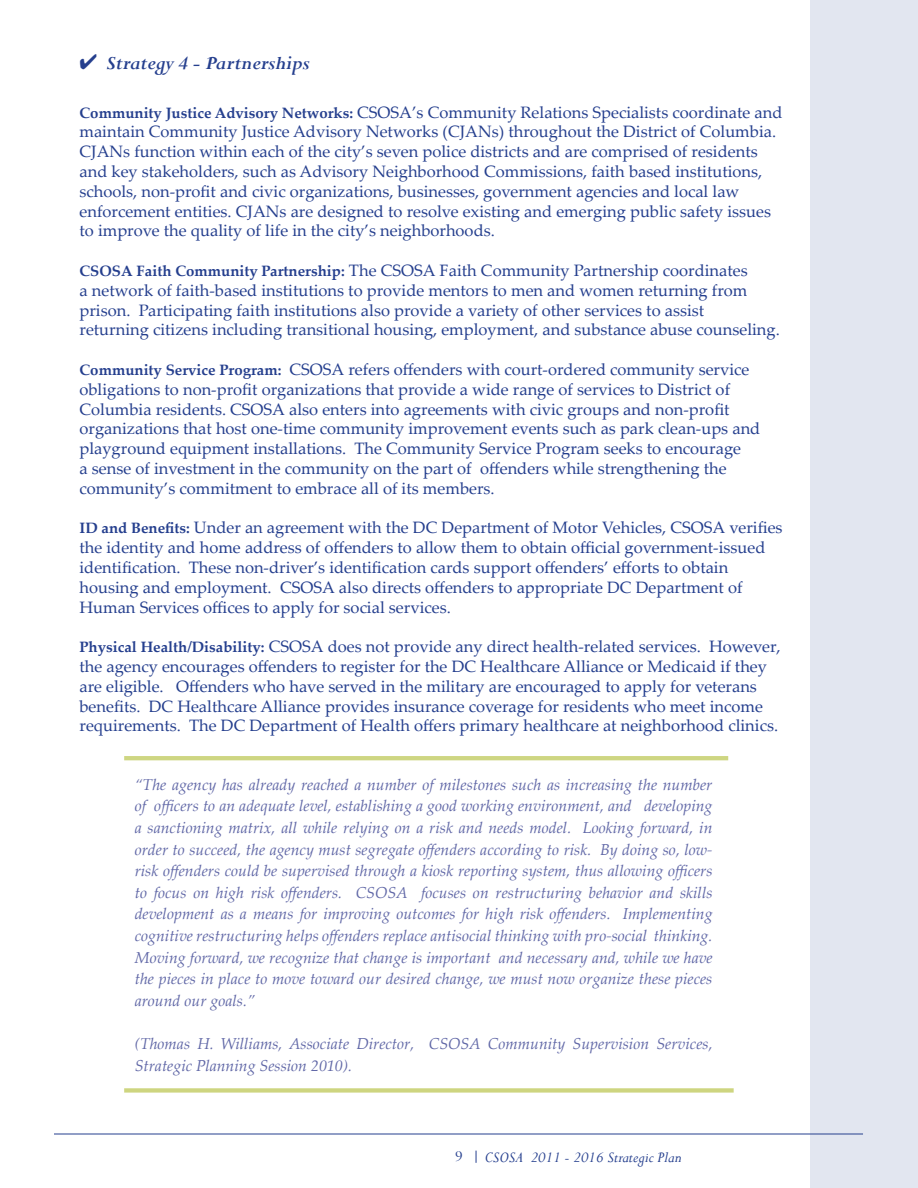
<style>
.page{position:relative;width:918px;height:1188px;background:#fff}
.page>*{position:absolute;margin:0;border:0;box-sizing:border-box;transform-origin:0 0}
.Sub_Headings{font:italic 700 21px "Perpetua";color:#253f8e}
.body{font:16.5px/19.8px "Palatino Linotype";color:#253f8e}
.t1{font:italic 16.5px "Perpetua";color:#253f8e}
.t2{font:16.5px "Perpetua";color:#253f8e}
.Sub_Headings-2{font:italic 15.9px/21.6px "Palatino Linotype";color:#6168a7;text-align:justify}
.s1{font-weight:700;font-size:15px}
</style>
<div class="page">
<div style="left:810px;top:0;width:108px;height:1188px;background:#e2e6f0"></div>
<hr style="left:54px;top:1134px;width:809px;height:1px;background:#253f8e">
<svg style="left:476px;top:1151px;width:1px;height:12px"></svg>
<hr style="left:124px;top:756px;width:604px;height:4px;background:#ced682">
<div style="left:124px;top:1088px;width:610px;height:5px;background:#ced580"></div>
<p class="Sub_Headings" style="left:80px;top:50px;width:232px">✔ Strategy 4 - Partnerships</p>
<p class="body" style="left:80px;top:102px;width:704px"><span class="s1">Community Justice Advisory Networks:</span> CSOSA’s Community Relations Specialists coordinate and maintain Community Justice Advisory Networks (CJANs) throughout the District of Columbia.<br>CJANs function within each of the city’s seven police districts and are comprised of residents and key stakeholders, such as Advisory Neighborhood Commissions, faith based institutions, schools, non-profit and civic organizations, businesses, government agencies and local law enforcement entities. CJANs are designed to resolve existing and emerging public safety issues to improve the quality of life in the city’s neighborhoods.</p>
<p class="body" style="left:80px;top:260px;width:670px;text-align:justify"><span class="s1">CSOSA Faith Community Partnership:</span> The CSOSA Faith Community Partnership coordinates a network of faith-based institutions to provide mentors to men and women returning from prison. Participating faith institutions also provide a variety of other services to assist</p>
<p class="body" style="left:80px;top:319px;width:702px">returning citizens including transitional housing, employment, and substance abuse counseling.</p>
<p class="body" style="left:80px;top:359px;width:682px"><span class="s1">Community Service Program:</span> CSOSA refers offenders with court-ordered community service obligations to non-profit organizations that provide a wide range of services to District of Columbia residents. CSOSA also enters into agreements with civic groups and non-profit organizations that host one-time community improvement events such as park clean-ups and playground equipment installations. The Community Service Program seeks to encourage<br>a sense of investment in the community on the part of offenders while strengthening the community’s commitment to embrace all of its members.</p>
<p class="body" style="left:80px;top:517px;width:705px"><span class="s1">ID and Benefits:</span> Under an agreement with the DC Department of Motor Vehicles, CSOSA verifies the identity and home address of offenders to allow them to obtain official government-issued identification. These non-driver’s identification cards support offenders’ efforts to obtain housing and employment. CSOSA also directs offenders to appropriate DC Department of Human Services offices to apply for social services.</p>
<p class="body" style="left:80px;top:636px;width:703px"><span class="s1">Physical Health/Disability:</span> CSOSA does not provide any direct health-related services. However, the agency encourages offenders to register for the DC Healthcare Alliance or Medicaid if they are eligible. Offenders who have served in the military are encouraged to apply for veterans benefits. DC Healthcare Alliance provides insurance coverage for residents who meet income requirements. The DC Department of Health offers primary healthcare at neighborhood clinics.</p>
<p class="Sub_Headings-2" style="left:135px;top:773px;width:579px">“The agency has already reached a number of milestones such as increasing the number of officers to an adequate level, establishing a good working environment, and developing a sanctioning matrix, all while relying on a risk and needs model. Looking forward, in order to succeed, the agency must segregate offenders according to risk. By doing so, low&shy;risk offenders could be supervised through a kiosk reporting system, thus allowing officers to focus on high risk offenders. CSOSA focuses on restructuring behavior and skills development as a means for improving outcomes for high risk offenders. Implementing cognitive restructuring helps offenders replace antisocial thinking with pro-social thinking.<br>Moving forward, we recognize that change is important and necessary and, while we have the pieces in place to move toward our desired change, we must now organize these pieces around our goals.”</p>
<p class="Sub_Headings-2" style="left:135px;top:1032px;width:579px">(Thomas H. Williams, Associate Director, CSOSA Community Supervision Services,<br>Strategic Planning Session 2010).</p>
<p class="t2" style="left:455px;top:1146px;width:9px">9</p>
<p class="t1" style="left:485px;top:1147px;width:198px">CSOSA 2011 - 2016 Strategic Plan</p>
</div>
